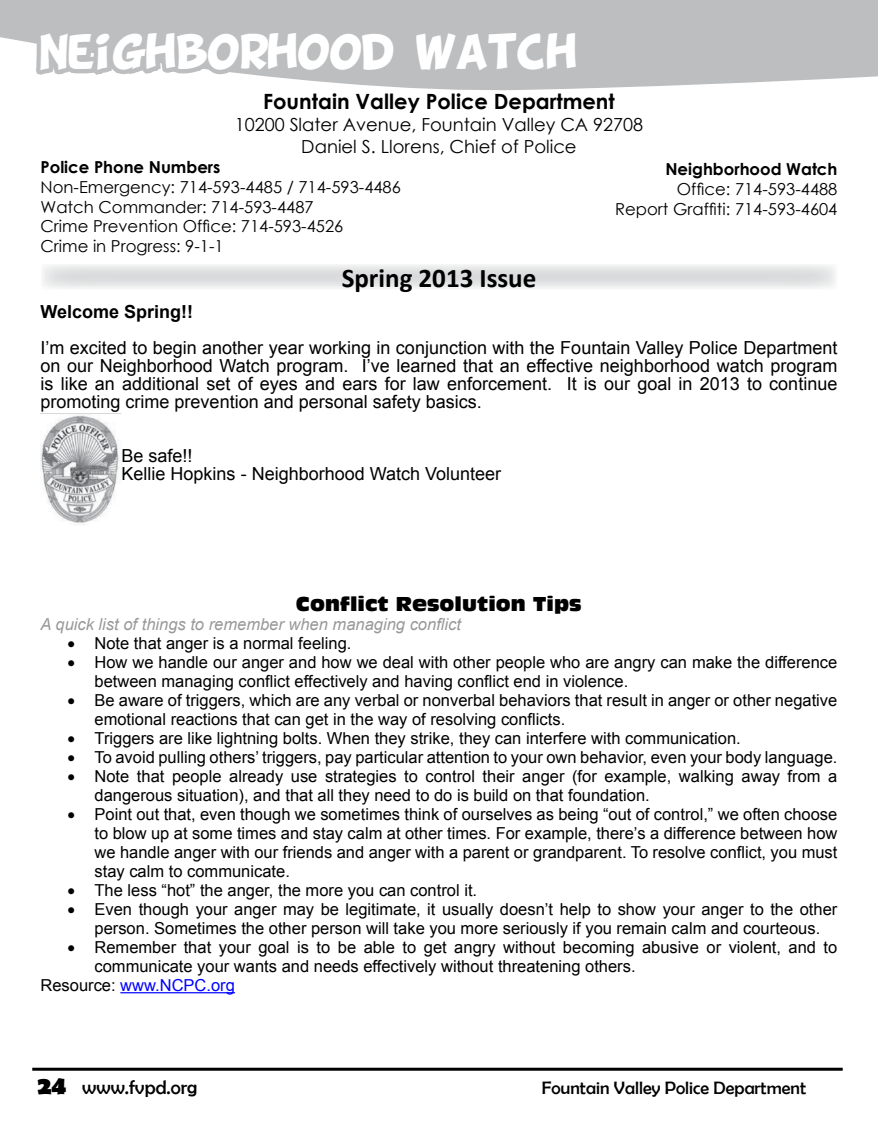
<style>
.page{position:relative;width:878px;height:1121px;background:#fff}
.page>*{position:absolute;margin:0;border:0;box-sizing:border-box;transform-origin:0 0}
.t1{font:39px "BD Cartoon Shout";color:#fff}
.t2{font:700 27px "Calibri";color:#000}
.t3{font:700 21px "Century Gothic";color:#000}
.t4{font:19.5px "Antique Olive Compact";color:#000}
.t5{font:19.5px "Berlin Sans FB";color:#000}
.t6{font:18px/18px "Arial";color:#000;text-align:justify}
.t7{font:18px/21.6px "Century Gothic";color:#000;text-align:center}
.t8{font:18px "Berlin Sans FB";color:#000}
.t9{font:700 18px "Arial";color:#000}
.t10{font:16.5px/18.9px "Arial";color:#000}
.t11{font:16.5px/19.8px "Century Gothic";color:#000}
.t12{font:italic 16.5px "Arial";color:#999}
.t13{font:700 16.5px "Century Gothic";color:#000}
.t14{font:16.5px "Arial";color:#00f}
.s1{color:#000}
.s2{font-weight:700;font-size:25.5px}
</style>
<div class="page">
<hr style="left:32px;top:1067px;width:810px;height:3px;background:#000">
<svg style="left:0;top:33px;width:878px;height:56px"></svg>
<div style="left:0;top:0;width:878px;height:33px;background:#bcbec0"></div>
<div style="left:40px;top:264px;width:797px;height:26px;background:linear-gradient(to bottom,#e0e0e1,#e9e9ea)"></div>
<hr style="left:120px;top:992px;width:115px;height:1px;background:#00f">
<svg style="left:32px;top:33px;width:553px;height:491px"></svg>
<h1 class="t1" style="left:40px;top:32px;width:538px">NEIGHBORHOOD WATCH</h1>
<p class="t3" style="left:263px;top:86px;width:353px">Fountain Valley Police Department</p>
<p class="t7" style="left:235px;top:113px;width:410px">10200 Slater Avenue, Fountain Valley CA 92708<br>Daniel S. Llorens, Chief of Police</p>
<p class="t13" style="left:40px;top:154px;width:181px">Police Phone Numbers</p>
<p class="t11" style="left:40px;top:177px;width:362px">Non-Emergency: 714-593-4485 / 714-593-4486<br>Watch Commander: 714-593-4487<br>Crime Prevention Office: 714-593-4526<br>Crime in Progress: 9-1-1</p>
<p class="t13" style="left:665px;top:157px;width:173px">Neighborhood Watch</p>
<p class="t11" style="left:615px;top:179px;width:224px;text-align:right">Office: 714-593-4488<br>Report Graffiti: 714-593-4604</p>
<h2 class="t2" style="left:341px;top:260px;width:196px">Spring 2013 Issue</h2>
<p class="t9" style="left:40px;top:299px;width:154px">Welcome Spring!!</p>
<p class="t6" style="left:40px;top:339px;width:798px">I’m excited to begin another year working in conjunction with the Fountain Valley Police Department on our Neighborhood Watch program. I’ve learned that an effective neighborhood watch program is like an additional set of eyes and ears for law enforcement. It is our goal in 2013 to continue promoting crime prevention and personal safety basics.</p>
<p class="t6" style="left:122px;top:447px;width:381px">Be safe!!<br>Kellie Hopkins - Neighborhood Watch Volunteer</p>
<p class="t4" style="left:296px;top:591px;width:287px">Conflict Resolution Tips</p>
<p class="t12" style="left:40px;top:614px;width:422px">A quick list of things to remember when managing conflict</p>
<p class="t10" style="left:67px;top:634px;width:285px">• Note that anger is a normal feeling.</p>
<p class="t10" style="left:94px;top:653px;width:744px;text-indent:-27px">• How we handle our anger and how we deal with other people who are angry can make the difference between managing conflict effectively and having conflict end in violence.</p>
<p class="t10" style="left:94px;top:691px;width:744px;text-indent:-27px">• Be aware of triggers, which are any verbal or nonverbal behaviors that result in anger or other negative emotional reactions that can get in the way of resolving conflicts.</p>
<p class="t10" style="left:67px;top:729px;width:674px">• Triggers are like lightning bolts. When they strike, they can interfere with communication.</p>
<p class="t10" style="left:67px;top:748px;width:771px">• To avoid pulling others’ triggers, pay particular attention to your own behavior, even your body language.</p>
<p class="t10" style="left:94px;top:767px;width:744px;text-indent:-27px">• Note that people already use strategies to control their anger (for example, walking away from a dangerous situation), and that all they need to do is build on that foundation.</p>
<p class="t10" style="left:94px;top:805px;width:744px;text-align:justify;text-indent:-27px">• Point out that, even though we sometimes think of ourselves as being “out of control,” we often choose to blow up at some times and stay calm at other times. For example, there’s a difference between how we handle anger with our friends and anger with a parent or grandparent. To resolve conflict, you must stay calm to communicate.</p>
<p class="t10" style="left:67px;top:881px;width:411px">• The less “hot” the anger, the more you can control it.</p>
<p class="t10" style="left:67px;top:900px;width:771px;text-align:center">• Even though your anger may be legitimate, it usually doesn’t help to show your anger to the other person. Sometimes the other person will take you more seriously if you remain calm and courteous.</p>
<p class="t10" style="left:67px;top:938px;width:771px">• Remember that your goal is to be able to get angry without becoming abusive or violent, and to</p>
<p class="t10" style="left:94px;top:957px;width:542px">communicate your wants and needs effectively without threatening others.</p>
<p class="t14" style="left:40px;top:974px;width:196px"><span class="s1">Resource:</span> www.NCPC.org</p>
<p class="t5" style="left:38px;top:1076px;width:161px"><span class="s2">24</span> www.fvpd.org</p>
<p class="t8" style="left:542px;top:1077px;width:266px">Fountain Valley Police Department</p>
</div>
